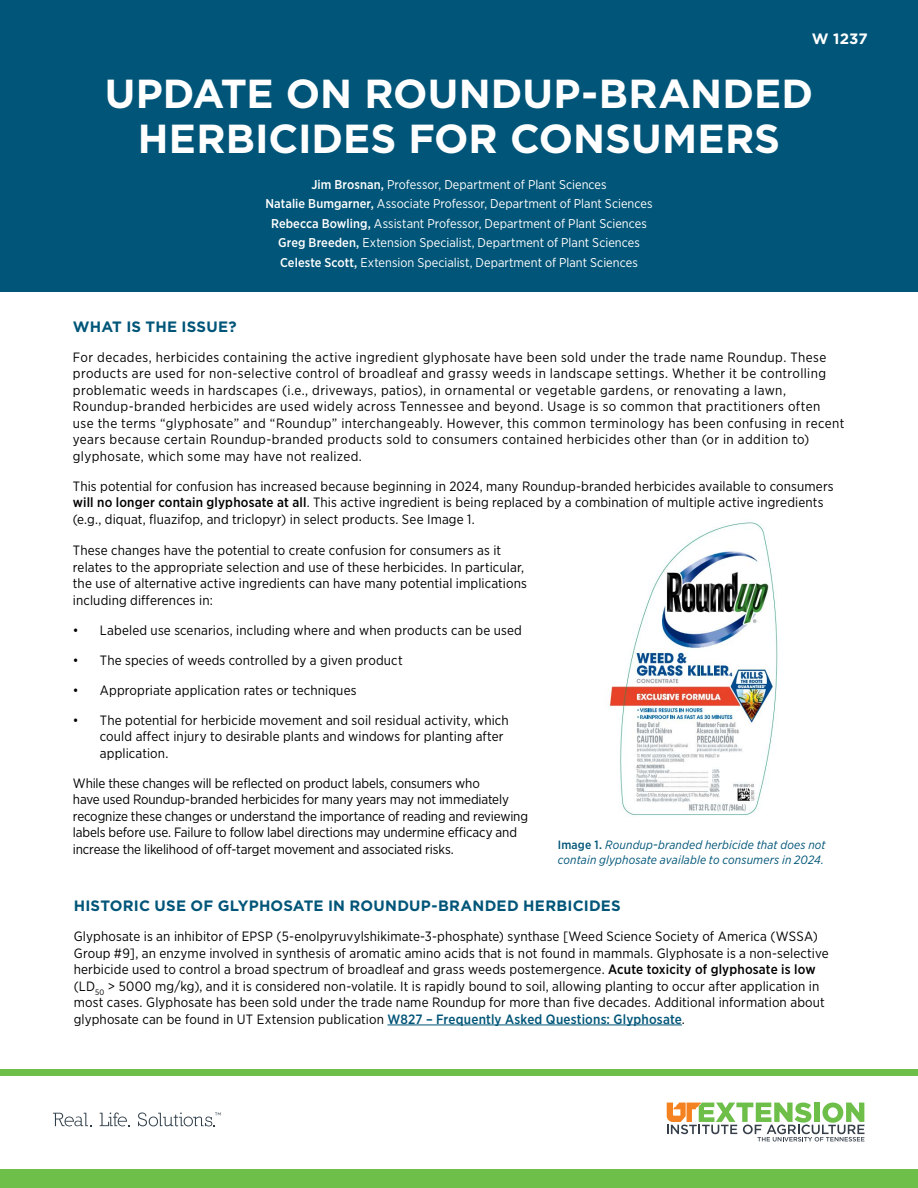
<style>
.page{position:relative;width:918px;height:1188px;background:#fff}
.page>*{position:absolute;margin:0;border:0;box-sizing:border-box;transform-origin:0 0}
.t1{font:700 40.5px/45px "Gotham";color:#fff;text-align:center}
.t2{font:700 15px "Gotham";letter-spacing:.015em;color:#005578}
.t3{font:700 15px "Gotham";color:#fff}
.t4{font:13.5px/16.5px "Gotham Narrow";letter-spacing:.01em;color:#000}
.t5{font:13.5px/16.5px "Gotham Narrow";letter-spacing:.03em;color:#000}
.t6{font:13.5px/16.5px "Gotham Narrow";letter-spacing:-.01em;color:#000}
.t7{font:12.75px/19.5px "Gotham Narrow";letter-spacing:.005em;color:#fff;text-align:center}
.t8{font:italic 12px/15px "Gotham Narrow";letter-spacing:.015em;color:#005578}
.s1{font-weight:500}
.s2{font-weight:500;font-style:normal}
.s3{font-style:normal;font-size:13.5px}
.s4{font-weight:500;color:#005578}
</style>
<div class="page">
<div style="left:0;top:0;width:918px;height:292px;background:#005578"></div>
<div style="left:0;top:1169px;width:918px;height:19px;background:#6ebe4a"></div>
<div style="left:0;top:1069px;width:918px;height:6px;background:#6ebe4a"></div>
<svg style="left:53px;top:1113px;width:38px;height:13px"></svg>
<svg style="left:100px;top:1113px;width:30px;height:13px"></svg>
<svg style="left:667px;top:1103px;width:197px;height:39px"></svg>
<svg style="left:138px;top:1113px;width:83px;height:13px"></svg>
<img style="left:609px;top:522px;width:169px;height:294px">
<hr style="left:387px;top:1025px;width:295px;height:1px;background:#005578">
<p class="t3" style="left:812px;top:29px;width:57px">W 1237</p>
<h1 class="t1" style="left:105px;top:71px;width:710px">UPDATE ON ROUNDUP-BRANDED<br>HERBICIDES FOR CONSUMERS</h1>
<p class="t7" style="left:265px;top:174px;width:389px"><span class="s1">Jim Brosnan,</span> Professor, Department of Plant Sciences<br><span class="s1">Natalie Bumgarner,</span> Associate Professor, Department of Plant Sciences <span class="s1">Rebecca Bowling,</span> Assistant Professor, Department of Plant Sciences <span class="s1">Greg Breeden,</span> Extension Specialist, Department of Plant Sciences <span class="s1">Celeste Scott,</span> Extension Specialist, Department of Plant Sciences</p>
<p class="t2" style="left:73px;top:316px;width:165px">WHAT IS THE ISSUE?</p>
<p class="t5" style="left:73px;top:348px;width:773px">For decades, herbicides containing the active ingredient glyphosate have been sold under the trade name Roundup. These products are used for non-selective control of broadleaf and grassy weeds in landscape settings. Whether it be controlling problematic weeds in hardscapes (i.e., driveways, patios), in ornamental or vegetable gardens, or renovating a lawn, Roundup-branded herbicides are used widely across Tennessee and beyond. Usage is so common that practitioners often use the terms “glyphosate” and “Roundup” interchangeably. However, this common terminology has been confusing in recent years because certain Roundup-branded products sold to consumers contained herbicides other than (or in addition to) glyphosate, which some may have not realized.</p>
<p class="t4" style="left:73px;top:477px;width:762px">This potential for confusion has increased because beginning in 2024, many Roundup-branded herbicides available to consumers <span class="s1">will no longer contain glyphosate at all</span>. This active ingredient is being replaced by a combination of multiple active ingredients (e.g., diquat, fluazifop, and triclopyr) in select products. See Image 1.</p>
<p class="t4" style="left:73px;top:542px;width:456px">These changes have the potential to create confusion for consumers as it relates to the appropriate selection and use of these herbicides. In particular, the use of alternative active ingredients can have many potential implications including differences in:</p>
<p class="t4" style="left:73px;top:621px;width:451px">• Labeled use scenarios, including where and when products can be used</p>
<p class="t4" style="left:73px;top:651px;width:331px">• The species of weeds controlled by a given product</p>
<p class="t4" style="left:73px;top:681px;width:285px">• Appropriate application rates or techniques</p>
<p class="t4" style="left:100px;top:711px;width:410px;text-indent:-27px">• The potential for herbicide movement and soil residual activity, which could affect injury to desirable plants and windows for planting after application.</p>
<p class="t6" style="left:73px;top:774px;width:457px">While these changes will be reflected on product labels, consumers who<br>have used Roundup-branded herbicides for many years may not immediately recognize these changes or understand the importance of reading and reviewing labels before use. Failure to follow label directions may undermine efficacy and increase the likelihood of off-target movement and associated risks.</p>
<p class="t8" style="left:558px;top:837px;width:269px"><span class="s2">Image 1.</span> Roundup<span class="s3">-</span>branded herbicide that does not contain glyphosate available to consumers in 2024.</p>
<p class="t2" style="left:74px;top:896px;width:549px">HISTORIC USE OF GLYPHOSATE IN ROUNDUP-BRANDED HERBICIDES</p>
<p class="t4" style="left:74px;top:928px;width:757px">Glyphosate is an inhibitor of EPSP (5-enolpyruvylshikimate-3-phosphate) synthase [Weed Science Society of America (WSSA)<br>Group #9], an enzyme involved in synthesis of aromatic amino acids that is not found in mammals. Glyphosate is a non-selective herbicide used to control a broad spectrum of broadleaf and grass weeds postemergence. <span class="s1">Acute toxicity of glyphosate is low </span>(LD<sub>50</sub> &gt; 5000 mg/kg), and it is considered non-volatile. It is rapidly bound to soil, allowing planting to occur after application in most cases. Glyphosate has been sold under the trade name Roundup for more than five decades. Additional information about glyphosate can be found in UT Extension publication <span class="s4">W827 – Frequently Asked Questions: Glyphosate</span>.</p>
</div>
